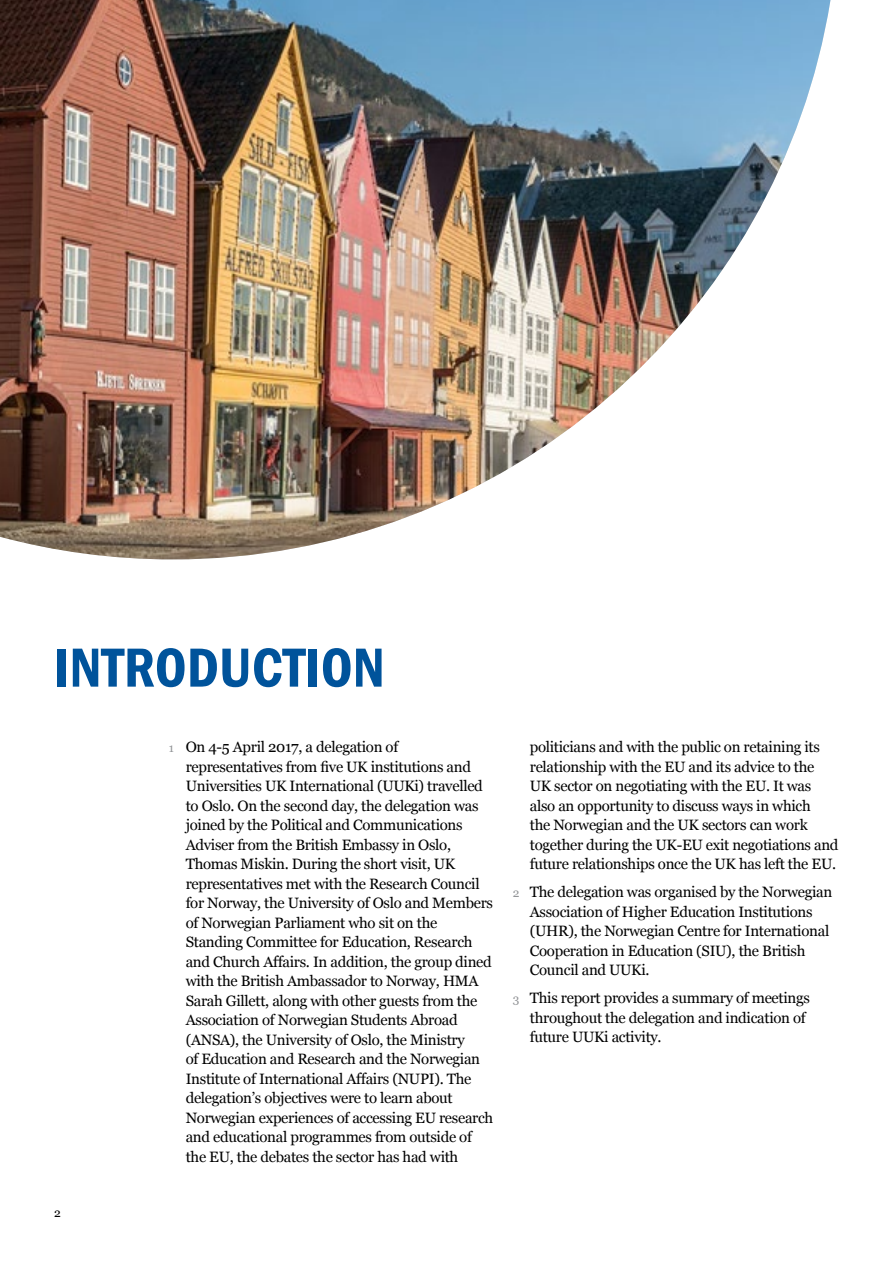
<style>
.page{position:relative;width:893px;height:1263px;background:#fff}
.page>*{position:absolute;margin:0;border:0;box-sizing:border-box;transform-origin:0 0}
.t1{font:600 condensed 57px "Franklin Gothic";color:#00539b}
.t2{font:15px/19.5px "Georgia";letter-spacing:-.02em;color:#000}
.t3{font:12px "Georgia";color:#000}
.s1{font-size:12px;color:#939598}
</style>
<div class="page">
<img style="left:0;top:0;width:830px;height:559px">
<h1 class="t1" style="left:54px;top:629px;width:332px">INTRODUCTION</h1>
<p class="t3" style="left:54px;top:1204px;width:8px">2</p>
<p class="t2" style="left:186px;top:737px;width:309px;text-indent:-17px"><span class="s1">1</span> On 4-5 April 2017, a delegation of representatives from five UK institutions and Universities UK International (UUKi) travelled to Oslo. On the second day, the delegation was joined by the Political and Communications Adviser from the British Embassy in Oslo, Thomas Miskin. During the short visit, UK representatives met with the Research Council for Norway, the University of Oslo and Members of Norwegian Parliament who sit on the Standing Committee for Education, Research and Church Affairs. In addition, the group dined with the British Ambassador to Norway, HMA Sarah Gillett, along with other guests from the Association of Norwegian Students Abroad (ANSA), the University of Oslo, the Ministry<br>of Education and Research and the Norwegian Institute of International Affairs (NUPI). The delegation’s objectives were to learn about Norwegian experiences of accessing EU research and educational programmes from outside of the EU, the debates the sector has had with</p>
<p class="t2" style="left:530px;top:737px;width:310px">politicians and with the public on retaining its relationship with the EU and its advice to the UK sector on negotiating with the EU. It was also an opportunity to discuss ways in which<br>the Norwegian and the UK sectors can work together during the UK-EU exit negotiations and future relationships once the UK has left the EU.</p>
<p class="t2" style="left:530px;top:882px;width:304px;text-indent:-17px"><span class="s1">2</span> The delegation was organised by the Norwegian Association of Higher Education Institutions (UHR), the Norwegian Centre for International Cooperation in Education (SIU), the British Council and UUKi.</p>
<p class="t2" style="left:530px;top:988px;width:282px;text-indent:-17px"><span class="s1">3</span> This report provides a summary of meetings throughout the delegation and indication of future UUKi activity.</p>
</div>
